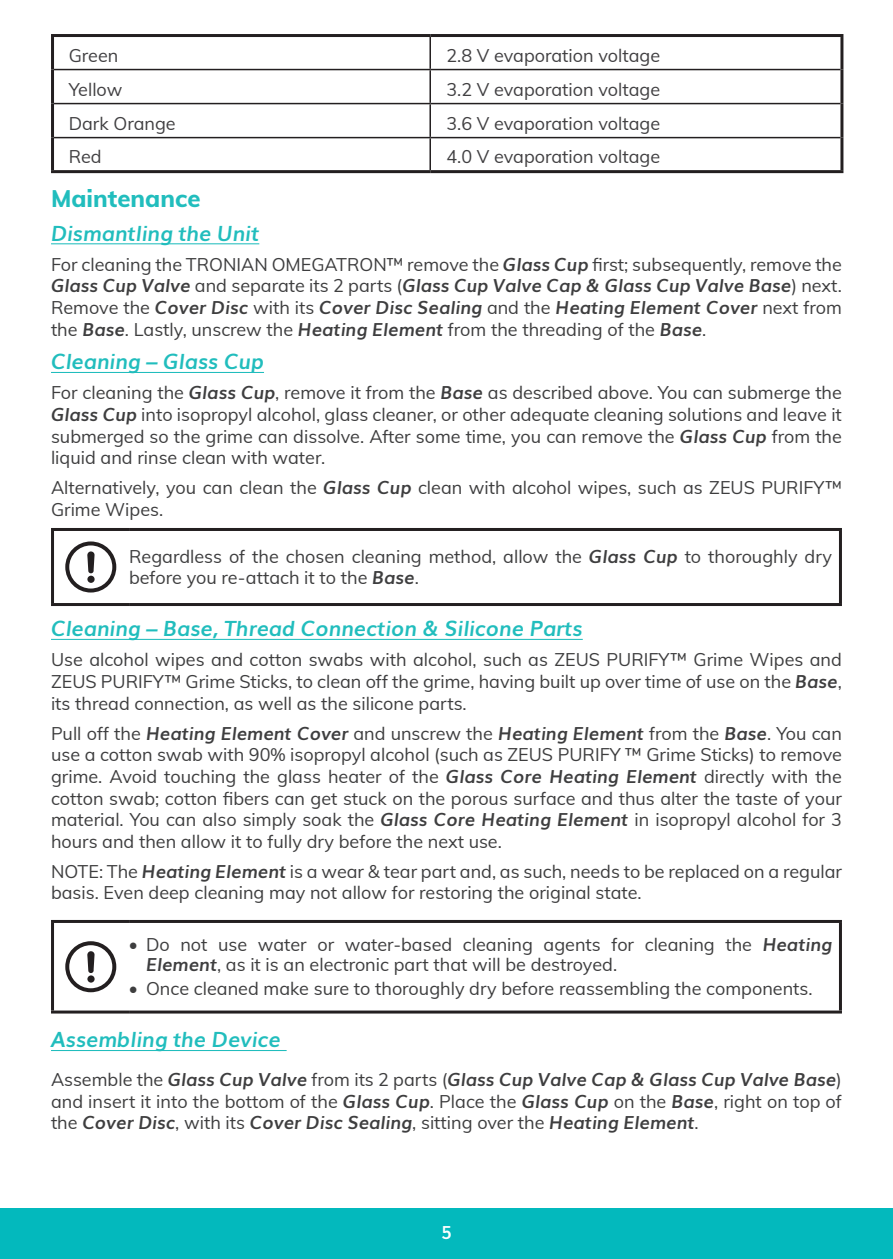
<style>
.page{position:relative;width:893px;height:1259px;background:#fff}
.page>*{position:absolute;margin:0;border:0;box-sizing:border-box;transform-origin:0 0}
.t1{font:800 24px "Muli";color:#21bdbd}
.t2{font:italic 700 21px "Muli";color:#21bdbd}
.t3{font:18px/21.6px "Muli";color:#3e3e3f;text-align:justify}
.t4{font:18px "Muli";color:#414042}
.t5{font:700 18px "Muli";color:#fff}
.s1{font-weight:700;font-style:italic}
</style>
<div class="page">
<div style="left:0;top:1208px;width:893px;height:51px;background:#03b9bd"></div>
<hr style="left:51px;top:243px;width:208px;height:1px;background:#21bdbd">
<hr style="left:51px;top:372px;width:213px;height:1px;background:#21bdbd">
<hr style="left:51px;top:639px;width:532px;height:1px;background:#21bdbd">
<hr style="left:51px;top:1050px;width:236px;height:1px;background:#21bdbd">
<hr style="left:429px;top:37px;width:2px;height:32px;background:#231f20">
<hr style="left:54px;top:69px;width:376px;height:1px;background:#231f20">
<hr style="left:430px;top:69px;width:410px;height:1px;background:#231f20">
<hr style="left:429px;top:70px;width:2px;height:33px;background:#231f20">
<hr style="left:54px;top:103px;width:376px;height:1px;background:#231f20">
<hr style="left:430px;top:103px;width:410px;height:1px;background:#231f20">
<hr style="left:429px;top:104px;width:2px;height:33px;background:#231f20">
<hr style="left:54px;top:137px;width:376px;height:1px;background:#231f20">
<hr style="left:430px;top:137px;width:410px;height:1px;background:#231f20">
<hr style="left:429px;top:138px;width:2px;height:32px;background:#231f20">
<hr style="left:51px;top:37px;width:3px;height:33px;background:#231f20">
<hr style="left:840px;top:37px;width:3px;height:33px;background:#231f20">
<hr style="left:51px;top:70px;width:3px;height:34px;background:#231f20">
<hr style="left:840px;top:70px;width:3px;height:34px;background:#231f20">
<hr style="left:51px;top:104px;width:3px;height:34px;background:#231f20">
<hr style="left:840px;top:104px;width:3px;height:34px;background:#231f20">
<hr style="left:51px;top:138px;width:3px;height:32px;background:#231f20">
<hr style="left:840px;top:138px;width:3px;height:32px;background:#231f20">
<hr style="left:51px;top:170px;width:379px;height:3px;background:#231f20">
<hr style="left:430px;top:170px;width:413px;height:3px;background:#231f20">
<hr style="left:51px;top:34px;width:379px;height:3px;background:#231f20">
<hr style="left:430px;top:34px;width:413px;height:3px;background:#231f20">
<hr style="left:51px;top:528px;width:78px;height:3px;background:#231f20">
<hr style="left:51px;top:531px;width:3px;height:72px;background:#231f20">
<hr style="left:129px;top:528px;width:713px;height:3px;background:#231f20">
<hr style="left:839px;top:531px;width:3px;height:72px;background:#231f20">
<hr style="left:51px;top:603px;width:78px;height:3px;background:#231f20">
<hr style="left:129px;top:603px;width:713px;height:3px;background:#231f20">
<svg style="left:65px;top:541px;width:51px;height:51px"></svg>
<hr style="left:51px;top:920px;width:78px;height:3px;background:#231f20">
<hr style="left:51px;top:923px;width:3px;height:87px;background:#231f20">
<hr style="left:129px;top:920px;width:713px;height:3px;background:#231f20">
<hr style="left:839px;top:923px;width:3px;height:87px;background:#231f20">
<hr style="left:51px;top:1010px;width:78px;height:3px;background:#231f20">
<hr style="left:129px;top:1010px;width:713px;height:3px;background:#231f20">
<svg style="left:65px;top:941px;width:51px;height:51px"></svg>
<p class="t4" style="left:69px;top:42px;width:51px">Green</p>
<p class="t4" style="left:446px;top:42px;width:215px">2.8 V evaporation voltage</p>
<p class="t4" style="left:69px;top:76px;width:55px">Yellow</p>
<p class="t4" style="left:446px;top:76px;width:215px">3.2 V evaporation voltage</p>
<p class="t4" style="left:69px;top:110px;width:108px">Dark Orange</p>
<p class="t4" style="left:446px;top:110px;width:215px">3.6 V evaporation voltage</p>
<p class="t4" style="left:69px;top:144px;width:35px">Red</p>
<p class="t4" style="left:446px;top:144px;width:215px">4.0 V evaporation voltage</p>
<h1 class="t1" style="left:51px;top:181px;width:151px">Maintenance</h1>
<p class="t2" style="left:51px;top:216px;width:210px">Dismantling the Unit</p>
<p class="t3" style="left:51px;top:253px;width:792px">For cleaning the TRONIAN OMEGATRON™ remove the <span class="s1">Glass Cup</span> first; subsequently, remove the <span class="s1">Glass Cup Valve</span> and separate its 2 parts (<span class="s1">Glass Cup Valve Cap &amp; Glass Cup Valve Base</span>) next.<br>Remove the <span class="s1">Cover Disc</span> with its <span class="s1">Cover Disc Sealing</span> and the <span class="s1">Heating Element Cover</span> next from the <span class="s1">Base</span>. Lastly, unscrew the <span class="s1">Heating Element</span> from the threading of the <span class="s1">Base</span>.</p>
<p class="t2" style="left:51px;top:345px;width:214px">Cleaning – Glass Cup</p>
<p class="t3" style="left:51px;top:381px;width:792px">For cleaning the <span class="s1">Glass Cup</span>, remove it from the <span class="s1">Base</span> as described above. You can submerge the <span class="s1">Glass Cup</span> into isopropyl alcohol, glass cleaner, or other adequate cleaning solutions and leave it submerged so the grime can dissolve. After some time, you can remove the <span class="s1">Glass Cup</span> from the liquid and rinse clean with water.</p>
<p class="t3" style="left:51px;top:476px;width:792px">Alternatively, you can clean the <span class="s1">Glass Cup</span> clean with alcohol wipes, such as ZEUS PURIFY™<br>Grime Wipes.</p>
<p class="t3" style="left:129px;top:544px;width:704px">Regardless of the chosen cleaning method, allow the <span class="s1">Glass Cup</span> to thoroughly dry before you re-attach it to the <span class="s1">Base</span>.</p>
<p class="t2" style="left:51px;top:612px;width:533px">Cleaning – Base, Thread Connection &amp; Silicone Parts</p>
<p class="t3" style="left:51px;top:648px;width:792px">Use alcohol wipes and cotton swabs with alcohol, such as ZEUS PURIFY™ Grime Wipes and ZEUS PURIFY™ Grime Sticks, to clean off the grime, having built up over time of use on the <span class="s1">Base</span>, its thread connection, as well as the silicone parts.</p>
<p class="t3" style="left:51px;top:721px;width:792px">Pull off the <span class="s1">Heating Element Cover</span> and unscrew the <span class="s1">Heating Element</span> from the <span class="s1">Base</span>. You can use a cotton swab with 90% isopropyl alcohol (such as ZEUS PURIFY ™ Grime Sticks) to remove grime. Avoid touching the glass heater of the <span class="s1">Glass Core Heating Element</span> directly with the cotton swab; cotton fibers can get stuck on the porous surface and thus alter the taste of your material. You can also simply soak the <span class="s1">Glass Core Heating Element</span> in isopropyl alcohol for 3 hours and then allow it to fully dry before the next use.</p>
<p class="t3" style="left:51px;top:859px;width:792px">NOTE: The <span class="s1">Heating Element</span> is a wear &amp; tear part and, as such, needs to be replaced on a regular basis. Even deep cleaning may not allow for restoring the original state.</p>
<p class="t3" style="left:146px;top:934px;width:687px;line-height:19.8px;text-indent:-17px">• Do not use water or water-based cleaning agents for cleaning the <span class="s1">Heating<br>Element</span>, as it is an electronic part that will be destroyed.</p>
<p class="t3" style="left:129px;top:977px;width:685px">• Once cleaned make sure to thoroughly dry before reassembling the components.</p>
<p class="t2" style="left:51px;top:1023px;width:231px">Assembling the Device</p>
<p class="t3" style="left:51px;top:1067px;width:792px">Assemble the <span class="s1">Glass Cup Valve</span> from its 2 parts (<span class="s1">Glass Cup Valve Cap &amp; Glass Cup Valve Base</span>) and insert it into the bottom of the <span class="s1">Glass Cup</span>. Place the <span class="s1">Glass Cup</span> on the <span class="s1">Base</span>, right on top of the <span class="s1">Cover Disc</span>, with its <span class="s1">Cover Disc Sealing</span>, sitting over the <span class="s1">Heating Element</span>.</p>
<p class="t5" style="left:441px;top:1217px;width:13px">5</p>
</div>
